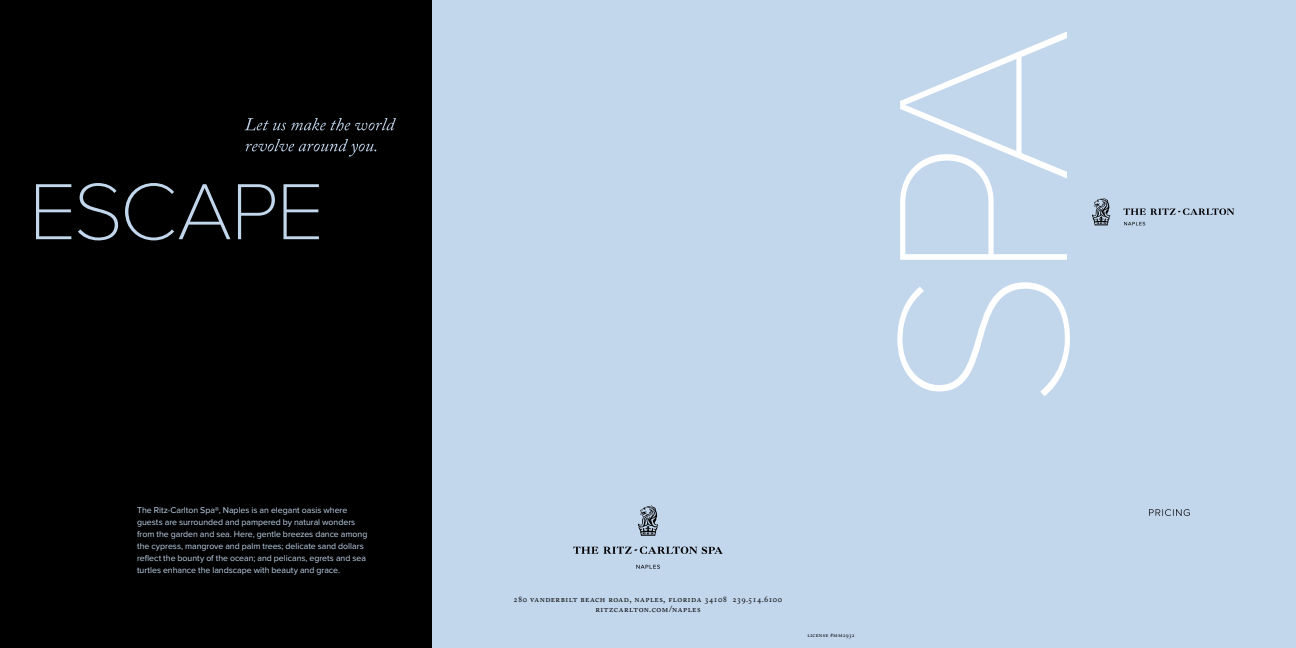
<style>
.page{position:relative;width:1296px;height:648px;background:#fff}
.page>*{position:absolute;margin:0;border:0;box-sizing:border-box;transform-origin:0 0}
.t1{font:8.8px/12px "Proxima Nova";letter-spacing:-.005em;color:#c2d6ec}
.t2{font:8.8px/10.2px "Adobe Caslon Pro";letter-spacing:.045em;color:#000;text-align:center}
.t3{font:6px "Adobe Caslon Pro";letter-spacing:.035em;color:#000}
</style>
<div class="page">
<div style="left:432px;top:0;width:864px;height:648px;background:#c2d6ec"></div>
<svg style="left:897px;top:31px;width:173px;height:365px"></svg>
<svg style="left:1149px;top:509px;width:41px;height:7px"></svg>
<div style="left:0;top:0;width:432px;height:648px;background:#000"></div>
<svg style="left:36px;top:183px;width:283px;height:57px"></svg>
<svg style="left:246px;top:139px;width:130px;height:18px"></svg>
<svg style="left:245px;top:118px;width:151px;height:13px"></svg>
<svg style="left:1092px;top:198px;width:18px;height:27px"></svg>
<svg style="left:1123px;top:208px;width:111px;height:7px"></svg>
<svg style="left:1124px;top:222px;width:21px;height:3px"></svg>
<svg style="left:638px;top:506px;width:20px;height:30px"></svg>
<svg style="left:573px;top:547px;width:150px;height:7px"></svg>
<svg style="left:636px;top:565px;width:24px;height:4px"></svg>
<p class="t1" style="left:137px;top:505px;width:232px">The Ritz-Carlton Spa®, Naples is an elegant oasis where guests are surrounded and pampered by natural wonders from the garden and sea. Here, gentle breezes dance among the cypress, mangrove and palm trees; delicate sand dollars reflect the bounty of the ocean; and pelicans, egrets and sea turtles enhance the landscape with beauty and grace.</p>
<p class="t2" style="left:514px;top:594px;width:270px">280 vanderbilt beach road, naples, florida 34108 239.514.6100 ritzcarlton.com/naples</p>
<p class="t3" style="left:807px;top:631px;width:49px">license #mm2932</p>
</div>
